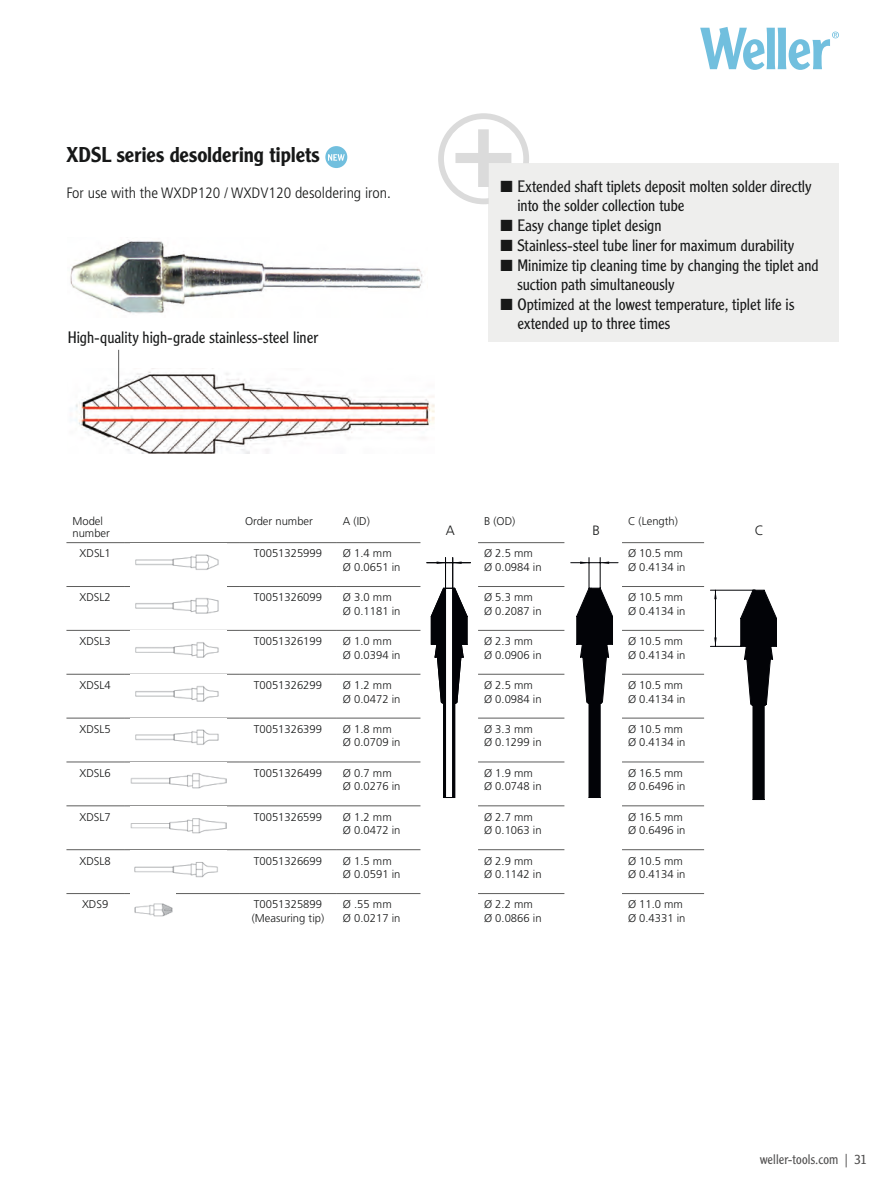
<style>
.page{position:relative;width:893px;height:1191px;background:#fff}
.page>*{position:absolute;margin:0;border:0;box-sizing:border-box;transform-origin:0 0}
.t1{font:500 21px "Clearface Gothic LT Std";letter-spacing:-.005em;color:#171818}
.t2{font:300 16.2px/19.5px "Clearface Gothic LT Std";letter-spacing:-.005em;color:#171818}
.t3{font:300 condensed 15px "Frutiger";color:#171818;scale:1.05 1}
.t4{font:300 13.5px "Clearface Gothic LH";letter-spacing:.005em;color:#504f4f}
.t5{font:300 13.5px "Frutiger";color:#171818}
.t6{font:300 11.25px/13.5px "Frutiger";color:#171818}
</style>
<div class="page">
<svg style="left:700px;top:27px;width:139px;height:43px"></svg>
<div style="left:325px;top:146px;width:22px;height:22px;background:#71bfde;border-radius:50%"></div>
<svg style="left:328px;top:154px;width:17px;height:7px"></svg>
<img style="left:75px;top:368px;width:360px;height:85px">
<hr style="left:118px;top:350px;width:1px;height:57px;background:#5d5d5c">
<hr style="left:66px;top:542px;width:58px;height:1px;background:#5d5d5c">
<hr style="left:66px;top:586px;width:58px;height:1px;background:#5d5d5c">
<hr style="left:66px;top:630px;width:58px;height:1px;background:#5d5d5c">
<hr style="left:66px;top:674px;width:58px;height:1px;background:#5d5d5c">
<hr style="left:66px;top:717px;width:58px;height:1px;background:#5d5d5c">
<hr style="left:66px;top:761px;width:58px;height:1px;background:#5d5d5c">
<hr style="left:66px;top:805px;width:58px;height:1px;background:#5d5d5c">
<hr style="left:66px;top:849px;width:58px;height:1px;background:#5d5d5c">
<hr style="left:124px;top:542px;width:115px;height:1px;background:#5d5d5c">
<hr style="left:124px;top:586px;width:115px;height:1px;background:#5d5d5c">
<hr style="left:124px;top:630px;width:115px;height:1px;background:#5d5d5c">
<hr style="left:124px;top:674px;width:115px;height:1px;background:#5d5d5c">
<hr style="left:124px;top:717px;width:115px;height:1px;background:#5d5d5c">
<hr style="left:124px;top:761px;width:115px;height:1px;background:#5d5d5c">
<hr style="left:124px;top:805px;width:115px;height:1px;background:#5d5d5c">
<hr style="left:124px;top:849px;width:115px;height:1px;background:#5d5d5c">
<hr style="left:239px;top:542px;width:98px;height:1px;background:#5d5d5c">
<hr style="left:239px;top:586px;width:98px;height:1px;background:#5d5d5c">
<hr style="left:239px;top:630px;width:98px;height:1px;background:#5d5d5c">
<hr style="left:239px;top:674px;width:98px;height:1px;background:#5d5d5c">
<hr style="left:239px;top:717px;width:98px;height:1px;background:#5d5d5c">
<hr style="left:239px;top:761px;width:98px;height:1px;background:#5d5d5c">
<hr style="left:239px;top:805px;width:98px;height:1px;background:#5d5d5c">
<hr style="left:239px;top:849px;width:98px;height:1px;background:#5d5d5c">
<hr style="left:337px;top:542px;width:83px;height:1px;background:#5d5d5c">
<hr style="left:337px;top:586px;width:83px;height:1px;background:#5d5d5c">
<hr style="left:337px;top:630px;width:83px;height:1px;background:#5d5d5c">
<hr style="left:337px;top:674px;width:83px;height:1px;background:#5d5d5c">
<hr style="left:337px;top:717px;width:83px;height:1px;background:#5d5d5c">
<hr style="left:337px;top:761px;width:83px;height:1px;background:#5d5d5c">
<hr style="left:337px;top:805px;width:83px;height:1px;background:#5d5d5c">
<hr style="left:337px;top:849px;width:83px;height:1px;background:#5d5d5c">
<hr style="left:478px;top:542px;width:86px;height:1px;background:#5d5d5c">
<hr style="left:478px;top:586px;width:86px;height:1px;background:#5d5d5c">
<hr style="left:478px;top:630px;width:86px;height:1px;background:#5d5d5c">
<hr style="left:478px;top:674px;width:86px;height:1px;background:#5d5d5c">
<hr style="left:478px;top:717px;width:86px;height:1px;background:#5d5d5c">
<hr style="left:478px;top:761px;width:86px;height:1px;background:#5d5d5c">
<hr style="left:478px;top:805px;width:86px;height:1px;background:#5d5d5c">
<hr style="left:478px;top:849px;width:86px;height:1px;background:#5d5d5c">
<hr style="left:66px;top:893px;width:58px;height:1px;background:#5d5d5c">
<hr style="left:124px;top:893px;width:115px;height:1px;background:#5d5d5c">
<hr style="left:239px;top:893px;width:98px;height:1px;background:#5d5d5c">
<hr style="left:337px;top:893px;width:83px;height:1px;background:#5d5d5c">
<hr style="left:478px;top:893px;width:86px;height:1px;background:#5d5d5c">
<hr style="left:622px;top:542px;width:82px;height:1px;background:#5d5d5c">
<hr style="left:622px;top:586px;width:82px;height:1px;background:#5d5d5c">
<hr style="left:622px;top:630px;width:82px;height:1px;background:#5d5d5c">
<hr style="left:622px;top:674px;width:82px;height:1px;background:#5d5d5c">
<hr style="left:622px;top:717px;width:82px;height:1px;background:#5d5d5c">
<hr style="left:622px;top:761px;width:82px;height:1px;background:#5d5d5c">
<hr style="left:622px;top:805px;width:82px;height:1px;background:#5d5d5c">
<hr style="left:622px;top:849px;width:82px;height:1px;background:#5d5d5c">
<hr style="left:622px;top:893px;width:82px;height:1px;background:#5d5d5c">
<svg style="left:426px;top:557px;width:45px;height:241px"></svg>
<svg style="left:570px;top:557px;width:49px;height:241px"></svg>
<svg style="left:710px;top:589px;width:67px;height:211px"></svg>
<img style="left:135px;top:554px;width:84px;height:16px">
<img style="left:135px;top:598px;width:84px;height:16px">
<img style="left:135px;top:642px;width:84px;height:16px">
<img style="left:130px;top:674px;width:96px;height:28px">
<img style="left:135px;top:729px;width:84px;height:16px">
<img style="left:130px;top:773px;width:96px;height:16px">
<img style="left:130px;top:818px;width:96px;height:16px">
<img style="left:134px;top:862px;width:84px;height:16px">
<img style="left:134px;top:903px;width:39px;height:14px">
<div style="left:489px;top:163px;width:350px;height:178px;background:#eeeeed"></div>
<svg style="left:438px;top:113px;width:91px;height:91px"></svg>
<img style="left:70px;top:240px;width:353px;height:73px">
<h1 class="t1" style="left:66px;top:142px;width:255px">XDSL series desoldering tiplets</h1>
<h3 class="t3" style="left:66px;top:184px;width:311px">For use with the WXDP120 / WXDV120 desoldering iron.</h3>
<h2 class="t2" style="left:68px;top:328px;width:252px">High-quality high-grade stainless-steel liner</h2>
<h2 class="t2" style="left:517px;top:176px;width:296px;text-indent:-17px">■ Extended shaft tiplets deposit molten solder directly into the solder collection tube</h2>
<h2 class="t2" style="left:500px;top:215px;width:163px">■ Easy change tiplet design</h2>
<h2 class="t2" style="left:500px;top:235px;width:295px">■ Stainless-steel tube liner for maximum durability</h2>
<h2 class="t2" style="left:517px;top:255px;width:303px;text-indent:-17px">■ Minimize tip cleaning time by changing the tiplet and suction path simultaneously</h2>
<h2 class="t2" style="left:517px;top:294px;width:279px;text-indent:-17px">■ Optimized at the lowest temperature, tiplet life is extended up to three times</h2>
<p class="t6" style="left:72px;top:515px;width:39px;line-height:12px">Model number</p>
<p class="t6" style="left:245px;top:514px;width:69px">Order number</p>
<p class="t6" style="left:343px;top:514px;width:28px">A (ID)</p>
<p class="t6" style="left:484px;top:514px;width:33px">B (OD)</p>
<p class="t6" style="left:628px;top:514px;width:52px">C (Length)</p>
<p class="t6" style="left:80px;top:547px;width:33px">XDSL1</p>
<p class="t6" style="left:254px;top:547px;width:70px">T0051325999</p>
<p class="t6" style="left:343px;top:547px;width:59px">Ø 1.4 mm<br>Ø 0.0651 in</p>
<p class="t6" style="left:484px;top:547px;width:59px">Ø 2.5 mm<br>Ø 0.0984 in</p>
<p class="t6" style="left:628px;top:547px;width:59px">Ø 10.5 mm<br>Ø 0.4134 in</p>
<p class="t6" style="left:80px;top:590px;width:33px">XDSL2</p>
<p class="t6" style="left:254px;top:590px;width:70px">T0051326099</p>
<p class="t6" style="left:343px;top:590px;width:59px">Ø 3.0 mm<br>Ø 0.1181 in</p>
<p class="t6" style="left:484px;top:590px;width:59px">Ø 5.3 mm<br>Ø 0.2087 in</p>
<p class="t6" style="left:628px;top:590px;width:59px">Ø 10.5 mm<br>Ø 0.4134 in</p>
<p class="t6" style="left:80px;top:634px;width:33px">XDSL3</p>
<p class="t6" style="left:254px;top:634px;width:70px">T0051326199</p>
<p class="t6" style="left:343px;top:634px;width:59px">Ø 1.0 mm<br>Ø 0.0394 in</p>
<p class="t6" style="left:484px;top:634px;width:59px">Ø 2.3 mm<br>Ø 0.0906 in</p>
<p class="t6" style="left:628px;top:634px;width:59px">Ø 10.5 mm<br>Ø 0.4134 in</p>
<p class="t6" style="left:80px;top:678px;width:33px">XDSL4</p>
<p class="t6" style="left:254px;top:678px;width:70px">T0051326299</p>
<p class="t6" style="left:343px;top:678px;width:59px">Ø 1.2 mm<br>Ø 0.0472 in</p>
<p class="t6" style="left:484px;top:678px;width:59px">Ø 2.5 mm<br>Ø 0.0984 in</p>
<p class="t6" style="left:628px;top:678px;width:59px">Ø 10.5 mm<br>Ø 0.4134 in</p>
<p class="t6" style="left:80px;top:722px;width:33px">XDSL5</p>
<p class="t6" style="left:254px;top:722px;width:70px">T0051326399</p>
<p class="t6" style="left:343px;top:722px;width:59px">Ø 1.8 mm<br>Ø 0.0709 in</p>
<p class="t6" style="left:484px;top:722px;width:59px">Ø 3.3 mm<br>Ø 0.1299 in</p>
<p class="t6" style="left:628px;top:722px;width:59px">Ø 10.5 mm<br>Ø 0.4134 in</p>
<p class="t6" style="left:80px;top:766px;width:33px">XDSL6</p>
<p class="t6" style="left:254px;top:766px;width:70px">T0051326499</p>
<p class="t6" style="left:343px;top:766px;width:59px">Ø 0.7 mm<br>Ø 0.0276 in</p>
<p class="t6" style="left:484px;top:766px;width:59px">Ø 1.9 mm<br>Ø 0.0748 in</p>
<p class="t6" style="left:628px;top:766px;width:59px">Ø 16.5 mm<br>Ø 0.6496 in</p>
<p class="t6" style="left:80px;top:810px;width:33px">XDSL7</p>
<p class="t6" style="left:254px;top:810px;width:70px">T0051326599</p>
<p class="t6" style="left:343px;top:810px;width:59px">Ø 1.2 mm<br>Ø 0.0472 in</p>
<p class="t6" style="left:484px;top:810px;width:59px">Ø 2.7 mm<br>Ø 0.1063 in</p>
<p class="t6" style="left:628px;top:810px;width:59px">Ø 16.5 mm<br>Ø 0.6496 in</p>
<p class="t6" style="left:80px;top:854px;width:33px">XDSL8</p>
<p class="t6" style="left:254px;top:854px;width:70px">T0051326699</p>
<p class="t6" style="left:343px;top:854px;width:59px">Ø 1.5 mm<br>Ø 0.0591 in</p>
<p class="t6" style="left:484px;top:854px;width:59px">Ø 2.9 mm<br>Ø 0.1142 in</p>
<p class="t6" style="left:628px;top:854px;width:59px">Ø 10.5 mm<br>Ø 0.4134 in</p>
<p class="t6" style="left:82px;top:897px;width:28px">XDS9</p>
<p class="t6" style="left:252px;top:897px;width:74px">T0051325899 (Measuring tip)</p>
<p class="t6" style="left:343px;top:897px;width:59px">Ø .55 mm<br>Ø 0.0217 in</p>
<p class="t6" style="left:484px;top:897px;width:59px">Ø 2.2 mm<br>Ø 0.0866 in</p>
<p class="t6" style="left:628px;top:897px;width:59px">Ø 11.0 mm<br>Ø 0.4331 in</p>
<p class="t5" style="left:446px;top:522px;width:11px">A</p>
<p class="t5" style="left:592px;top:522px;width:9px">B</p>
<p class="t5" style="left:755px;top:522px;width:11px">C</p>
<p class="t4" style="left:760px;top:1150px;width:109px">weller-tools.com | 31</p>
</div>
